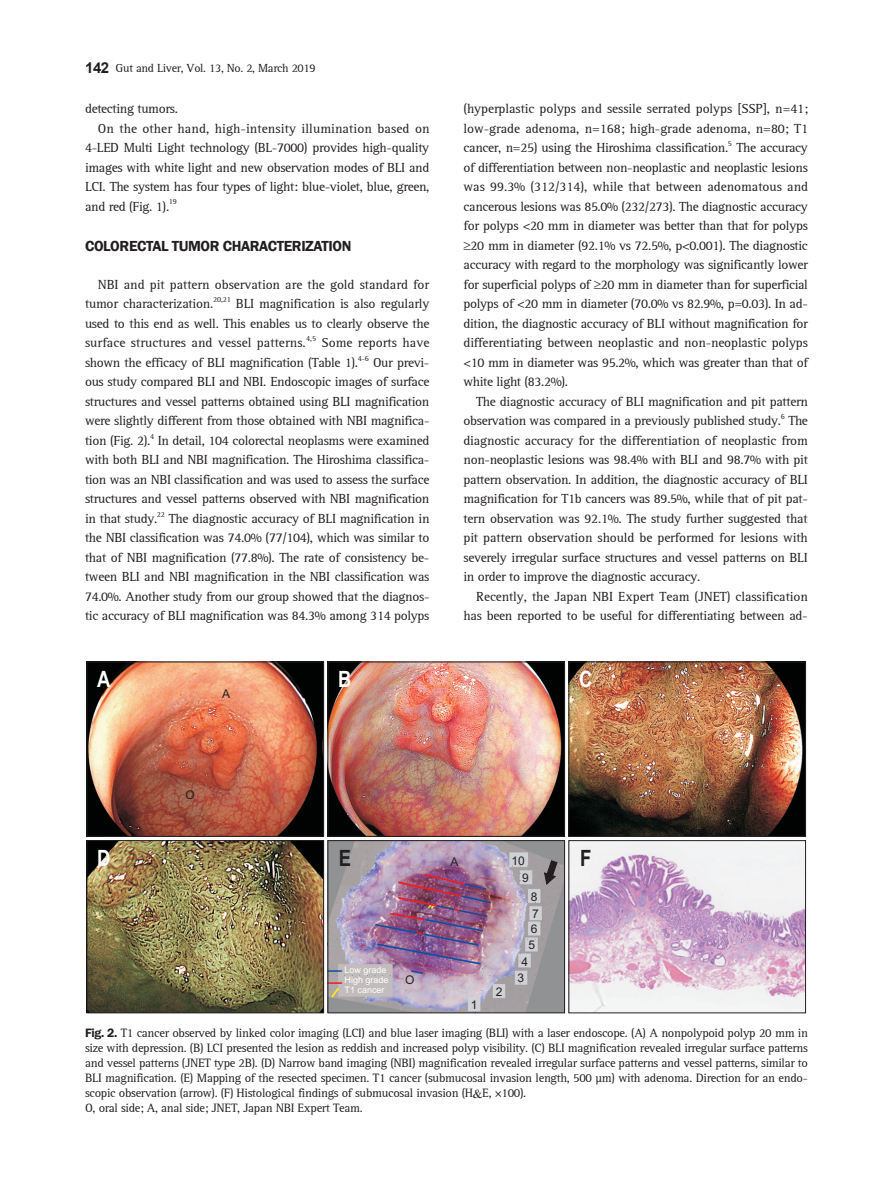
<style>
.page{position:relative;width:893px;height:1191px;background:#fff}
.page>*{position:absolute;margin:0;border:0;box-sizing:border-box;transform-origin:0 0}
.t1{font:700 22.5px "Arial Narrow";color:#fff}
.t2{font:700 22.5px "Arial Narrow";color:#231f20}
.t3{font:600 15px "Franklin Gothic";letter-spacing:-.025em;color:#231f20}
.t4{font:13.5px/19.5px "Rotisser";letter-spacing:-.025em;color:#231f20;text-align:justify}
.t5{font:13.5px/19.5px "Rotisser";letter-spacing:-.005em;color:#231f20}
.t6{font:13.5px "Rotisser";letter-spacing:.005em;color:#231f20}
.t7{font:12.45px/15px "Rotisser";letter-spacing:-.025em;color:#231f20}
.t8{font:12px "Rotisser";letter-spacing:-.025em;color:#231f20}
.t9{font:12px/17.4px "Arial";color:#231f20}
.t10{font:9px/10.1px "Arial";color:#fff}
.t11{font:7.8px "Rotisser";letter-spacing:-.02em;color:#231f20}
.s1{font-family:"Arial";font-weight:700;font-size:15px}
.s2{font-family:"Franklin Gothic";font-weight:600}
</style>
<div class="page">
<img style="left:86px;top:661px;width:720px;height:352px">
<svg style="left:330px;top:970px;width:12px;height:1px"></svg>
<div style="left:328px;top:840px;width:237px;height:173px;border:1px solid #231f20"></div>
<svg style="left:328px;top:982px;width:14px;height:17px"></svg>
<svg style="left:544px;top:860px;width:13px;height:24px"></svg>
<img style="left:374px;top:873px;width:118px;height:101px">
<p class="t8" style="left:85px;top:61px;width:232px"><span class="s1">142</span> Gut and Liver, Vol. 13, No. 2, March 2019</p>
<p class="t4" style="left:85px;top:99px;width:94px">detecting tumors.</p>
<p class="t6" style="left:98px;top:121px;width:333px">On the other hand, high-intensity illumination based on</p>
<p class="t4" style="left:85px;top:138px;width:346px">4-LED Multi Light technology (BL-7000) provides high-quality</p>
<p class="t4" style="left:85px;top:158px;width:346px">images with white light and new observation modes of BLI and</p>
<p class="t4" style="left:85px;top:177px;width:346px">LCI. The system has four types of light: blue-violet, blue, green,</p>
<p class="t4" style="left:85px;top:197px;width:86px">and red (Fig. 1).</p>
<p class="t11" style="left:169px;top:197px;width:9px">19</p>
<p class="t3" style="left:85px;top:237px;width:268px">COLORECTAL TUMOR CHARACTERIZATION</p>
<p class="t5" style="left:85px;top:275px;width:346px;text-indent:13px">NBI and pit pattern observation are the gold standard for tumor characterization.</p>
<p class="t11" style="left:213px;top:295px;width:19px">20,21</p>
<p class="t4" style="left:85px;top:294px;width:346px;text-indent:151px">BLI magnification is also regularly used to this end as well. This enables us to clearly observe the surface structures and vessel patterns.</p>
<p class="t11" style="left:306px;top:334px;width:12px">4,5</p>
<p class="t4" style="left:85px;top:333px;width:346px;text-indent:236px">Some reports have shown the efficacy of BLI magnification (Table 1).</p>
<p class="t11" style="left:358px;top:353px;width:12px">4-6</p>
<p class="t4" style="left:85px;top:353px;width:346px;text-indent:288px">Our previ&shy;ous study compared BLI and NBI. Endoscopic images of surface structures and vessel patterns obtained using BLI magnification were slightly different from those obtained with NBI magnifica&shy;tion (Fig. 2).</p>
<p class="t11" style="left:150px;top:431px;width:6px">4</p>
<p class="t4" style="left:85px;top:431px;width:346px;text-indent:73px">In detail, 104 colorectal neoplasms were examined with both BLI and NBI magnification. The Hiroshima classifica&shy;tion was an NBI classification and was used to assess the surface structures and vessel patterns observed with NBI magnification in that study.</p>
<p class="t11" style="left:157px;top:509px;width:9px">22</p>
<p class="t4" style="left:85px;top:509px;width:346px;text-indent:84px">The diagnostic accuracy of BLI magnification in the NBI classification was 74.0% (77/104), which was similar to that of NBI magnification (77.8%). The rate of consistency be&shy;tween BLI and NBI magnification in the NBI classification was 74.0%. Another study from our group showed that the diagnos&shy;tic accuracy of BLI magnification was 84.3% among 314 polyps</p>
<p class="t4" style="left:463px;top:99px;width:346px">(hyperplastic polyps and sessile serrated polyps [SSP], n=41; low-grade adenoma, n=168; high-grade adenoma, n=80; T1 cancer, n=25) using the Hiroshima classification.</p>
<p class="t11" style="left:728px;top:139px;width:6px">5</p>
<p class="t4" style="left:463px;top:138px;width:346px;text-indent:273px">The accuracy of differentiation between non-neoplastic and neoplastic lesions was 99.3% (312/314), while that between adenomatous and cancerous lesions was 85.0% (232/273). The diagnostic accuracy for polyps &lt;20 mm in diameter was better than that for polyps ≥20 mm in diameter (92.1% vs 72.5%, p&lt;0.001). The diagnostic accuracy with regard to the morphology was significantly lower for superficial polyps of ≥20 mm in diameter than for superficial polyps of &lt;20 mm in diameter (70.0% vs 82.9%, p=0.03). In ad&shy;dition, the diagnostic accuracy of BLI without magnification for differentiating between neoplastic and non-neoplastic polyps &lt;10 mm in diameter was 95.2%, which was greater than that of white light (83.2%).</p>
<p class="t4" style="left:463px;top:392px;width:346px;text-indent:13px">The diagnostic accuracy of BLI magnification and pit pattern observation was compared in a previously published study.</p>
<p class="t11" style="left:781px;top:412px;width:6px">6</p>
<p class="t4" style="left:463px;top:411px;width:346px;text-indent:325px">The diagnostic accuracy for the differentiation of neoplastic from non-neoplastic lesions was 98.4% with BLI and 98.7% with pit pattern observation. In addition, the diagnostic accuracy of BLI magnification for T1b cancers was 89.5%, while that of pit pat&shy;tern observation was 92.1%. The study further suggested that pit pattern observation should be performed for lesions with severely irregular surface structures and vessel patterns on BLI in order to improve the diagnostic accuracy.</p>
<p class="t4" style="left:463px;top:587px;width:346px;text-align:right">Recently, the Japan NBI Expert Team (JNET) classification has been reported to be useful for differentiating between ad-</p>
<h1 class="t1" style="left:97px;top:666px;width:15px">A</h1>
<h1 class="t1" style="left:338px;top:666px;width:15px">B</h1>
<h1 class="t1" style="left:579px;top:666px;width:15px">C</h1>
<p class="t9" style="left:222px;top:686px;width:10px">A</p>
<p class="t9" style="left:186px;top:787px;width:11px">O</p>
<h1 class="t1" style="left:97px;top:844px;width:15px">D</h1>
<h1 class="t2" style="left:339px;top:844px;width:14px">E</h1>
<h1 class="t2" style="left:580px;top:844px;width:13px">F</h1>
<p class="t9" style="left:522px;top:852px;width:8px;text-indent:-11px">10<br>9</p>
<p class="t9" style="left:450px;top:854px;width:10px">A</p>
<p class="t9" style="left:531px;top:889px;width:10px">8<br>7</p>
<p class="t9" style="left:528px;top:921px;width:11px;line-height:16.2px">6<br>5</p>
<p class="t9" style="left:517px;top:954px;width:12px;line-height:17px;text-align:center">4<br>3</p>
<p class="t10" style="left:344px;top:966px;width:46px">Low grade<br>High grade<br>T1 cancer</p>
<p class="t7" style="left:85px;top:1026px;width:724px"><span class="s2">Fig. 2.</span> T1 cancer observed by linked color imaging (LCI) and blue laser imaging (BLI) with a laser endoscope. (A) A nonpolypoid polyp 20 mm in size with depression. (B) LCI presented the lesion as reddish and increased polyp visibility. (C) BLI magnification revealed irregular surface patterns and vessel patterns (JNET type 2B). (D) Narrow band imaging (NBI) magnification revealed irregular surface patterns and vessel patterns, similar to BLI magnification. (E) Mapping of the resected specimen. T1 cancer (submucosal invasion length, 500 µm) with adenoma. Direction for an endo&shy;scopic observation (arrow). (F) Histological findings of submucosal invasion (H E, ×100).<br>O, oral side; A, anal side; JNET, Japan NBI Expert Team.</p>
<p class="t9" style="left:405px;top:972px;width:11px">O</p>
<p class="t9" style="left:496px;top:983px;width:8px">2</p>
<p class="t9" style="left:471px;top:997px;width:8px">1</p>
</div>
